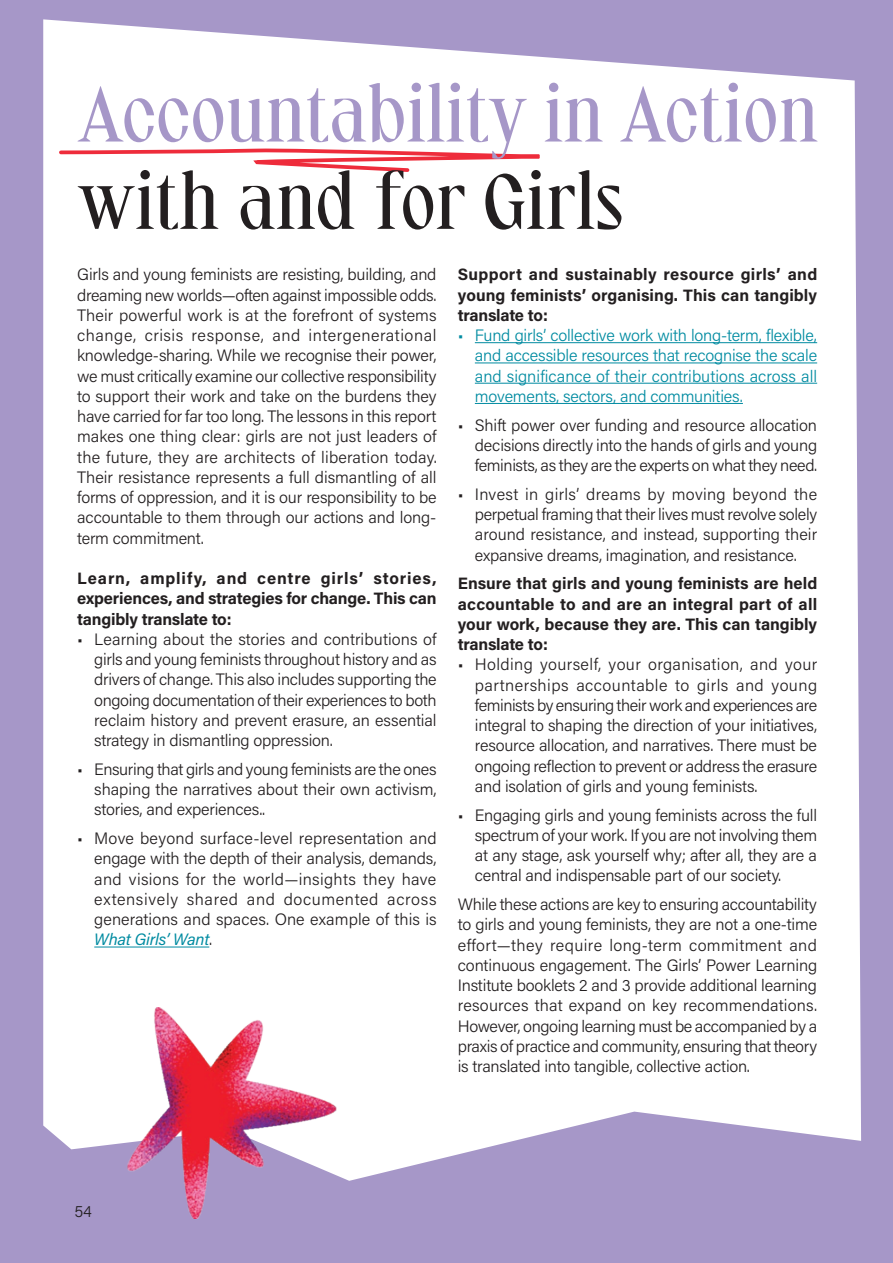
<style>
.page{position:relative;width:893px;height:1263px;background:#a697c8}
.page>*{position:absolute;margin:0;border:0;box-sizing:border-box;transform-origin:0 0}
._02__Main_headline{font:72.75px/87.3px "Flaviotte";color:#a697c8}
._01__Body_copy__11pt{font:300 16.5px/20.2px "Acumin Pro";letter-spacing:-.015em;color:#231f20;text-align:justify}
._01__Body_copy__11pt-2{font:700 16.5px/20.2px "Acumin Pro";letter-spacing:-.01em;color:#231f20;text-align:justify}
.t1{font:300 16.5px/20.2px "Acumin Pro";letter-spacing:-.01em;color:#008ba1;text-align:justify}
.s1{color:#231f20}
.s2{font-weight:400;font-style:italic;color:#008ba1}
</style>
<div class="page">
<div style="left:43px;top:19px;width:818px;height:1159px;background:#fff"></div>
<hr style="left:94px;top:946px;width:115px;height:1px;background:#008ba1">
<hr style="left:475px;top:342px;width:342px;height:1px;background:#008ba1">
<hr style="left:475px;top:362px;width:342px;height:1px;background:#008ba1">
<hr style="left:475px;top:383px;width:342px;height:1px;background:#008ba1">
<hr style="left:475px;top:403px;width:268px;height:1px;background:#008ba1">
<img style="left:105px;top:1007px;width:255px;height:211px">
<svg style="left:57px;top:146px;width:509px;height:28px;background:#fbcfd2"></svg>
<p class="_02__Main_headline" style="left:77px;top:71px;width:742px">Accountability in Action <span class="s1">with and for Girls</span></p>
<p class="_01__Body_copy__11pt" style="left:77px;top:264px;width:361px">Girls and young feminists are resisting, building, and dreaming new worlds—often against impossible odds.<br>Their powerful work is at the forefront of systems change, crisis response, and intergenerational knowledge-sharing. While we recognise their power, we must critically examine our collective responsibility to support their work and take on the burdens they have carried for far too long. The lessons in this report makes one thing clear: girls are not just leaders of the future, they are architects of liberation today.<br>Their resistance represents a full dismantling of all forms of oppression, and it is our responsibility to be accountable to them through our actions and long&shy;term commitment.</p>
<p class="_01__Body_copy__11pt-2" style="left:77px;top:567px;width:361px">Learn, amplify, and centre girls’ stories, experiences, and strategies for change. This can tangibly translate to:</p>
<p class="_01__Body_copy__11pt" style="left:94px;top:628px;width:344px;text-indent:-17px">• Learning about the stories and contributions of girls and young feminists throughout history and as drivers of change. This also includes supporting the ongoing documentation of their experiences to both reclaim history and prevent erasure, an essential strategy in dismantling oppression.</p>
<p class="_01__Body_copy__11pt" style="left:94px;top:758px;width:344px;text-indent:-17px">• Ensuring that girls and young feminists are the ones shaping the narratives about their own activism, stories, and experiences..</p>
<p class="_01__Body_copy__11pt" style="left:94px;top:827px;width:344px;text-indent:-17px">• Move beyond surface-level representation and engage with the depth of their analysis, demands, and visions for the world—insights they have extensively shared and documented across generations and spaces. One example of this is <span class="s2">What Girls’ Want</span>.</p>
<p class="_01__Body_copy__11pt-2" style="left:458px;top:264px;width:361px">Support and sustainably resource girls’ and young feminists’ organising. This can tangibly translate to:</p>
<p class="t1" style="left:475px;top:324px;width:344px;text-indent:-17px">• Fund girls’ collective work with long-term, flexible, and accessible resources that recognise the scale and significance of their contributions across all movements, sectors, and communities.</p>
<p class="_01__Body_copy__11pt" style="left:475px;top:414px;width:344px;text-indent:-17px">• Shift power over funding and resource allocation decisions directly into the hands of girls and young feminists, as they are the experts on what they need.</p>
<p class="_01__Body_copy__11pt" style="left:475px;top:483px;width:344px;text-indent:-17px">• Invest in girls’ dreams by moving beyond the perpetual framing that their lives must revolve solely around resistance, and instead, supporting their expansive dreams, imagination, and resistance.</p>
<p class="_01__Body_copy__11pt-2" style="left:458px;top:573px;width:361px">Ensure that girls and young feminists are held accountable to and are an integral part of all your work, because they are. This can tangibly translate to:</p>
<p class="_01__Body_copy__11pt" style="left:475px;top:654px;width:344px;text-indent:-17px">• Holding yourself, your organisation, and your partnerships accountable to girls and young feminists by ensuring their work and experiences are integral to shaping the direction of your initiatives, resource allocation, and narratives. There must be ongoing reflection to prevent or address the erasure and isolation of girls and young feminists.</p>
<p class="_01__Body_copy__11pt" style="left:475px;top:804px;width:344px;text-indent:-17px">• Engaging girls and young feminists across the full spectrum of your work. If you are not involving them at any stage, ask yourself why; after all, they are a central and indispensable part of our society.</p>
<p class="_01__Body_copy__11pt" style="left:458px;top:893px;width:361px">While these actions are key to ensuring accountability to girls and young feminists, they are not a one-time effort—they require long-term commitment and continuous engagement. The Girls’ Power Learning Institute booklets 2 and 3 provide additional learning resources that expand on key recommendations.<br>However, ongoing learning must be accompanied by a praxis of practice and community, ensuring that theory is translated into tangible, collective action.</p>
<p class="_01__Body_copy__11pt" style="left:74px;top:1201px;width:19px">54</p>
</div>
